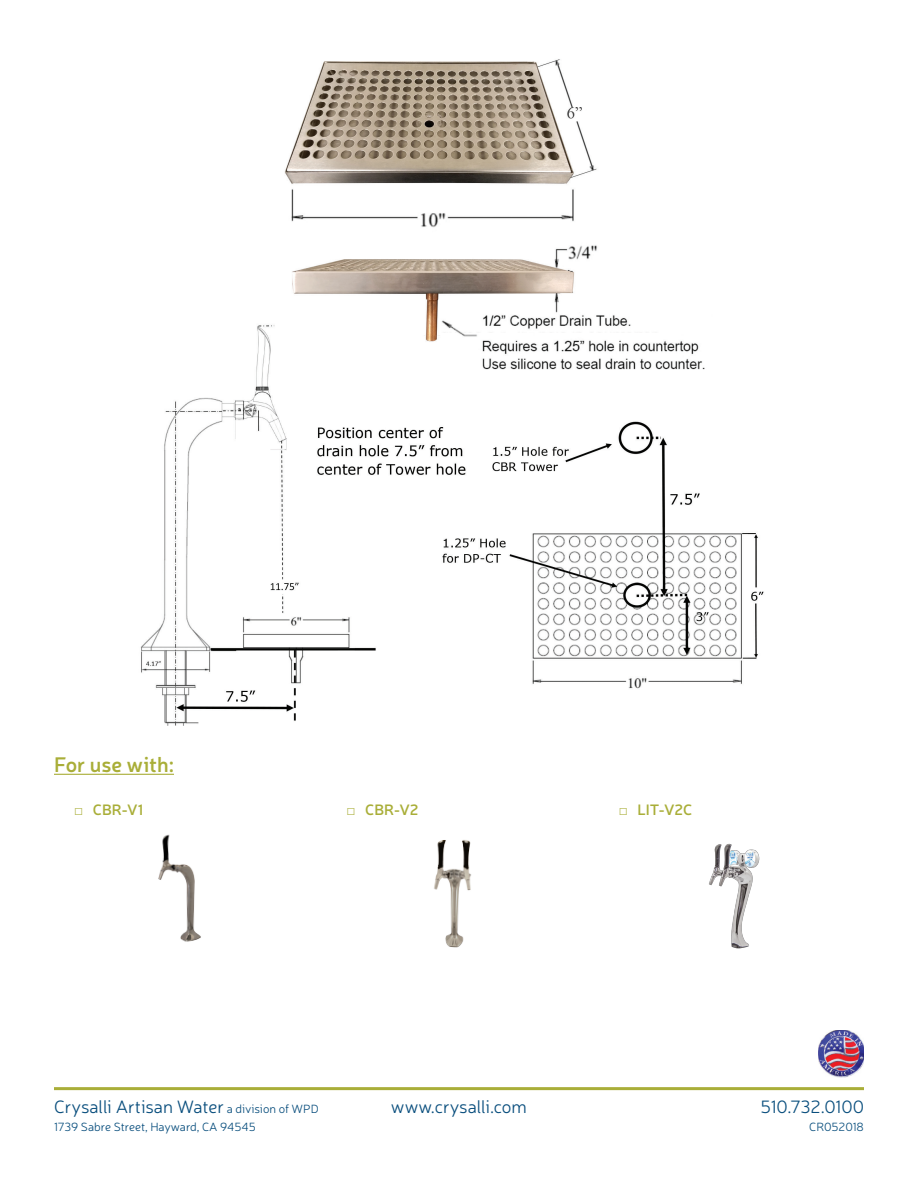
<style>
.page{position:relative;width:918px;height:1188px;background:#fff}
.page>*{position:absolute;margin:0;border:0;box-sizing:border-box;transform-origin:0 0}
.t1{font:600 21px "Neris";color:#a9ae38}
.t2{font:300 18px "Neris";color:#094e7d}
.t3{font:600 15px "Neris";color:#a9ae38}
.t4{font:300 12px "Neris";letter-spacing:-.005em;color:#094e7d}
.s1{font-family:"Arial";font-weight:700}
.s2{font-size:12px}
</style>
<div class="page">
<hr style="left:54px;top:1087px;width:810px;height:3px;background:#a9ae38">
<hr style="left:54px;top:774px;width:120px;height:1px;background:#a9ae38">
<img style="left:818px;top:1030px;width:46px;height:47px">
<img style="left:158px;top:834px;width:43px;height:108px">
<img style="left:434px;top:840px;width:37px;height:108px">
<img style="left:709px;top:843px;width:51px;height:106px">
<img style="left:140px;top:59px;width:624px;height:667px">
<p class="t1" style="left:54px;top:750px;width:122px">For use with:</p>
<p class="t3" style="left:74px;top:799px;width:70px"><span class="s1">□</span> CBR-V1</p>
<p class="t3" style="left:346px;top:799px;width:74px"><span class="s1">□</span> CBR-V2</p>
<p class="t3" style="left:619px;top:799px;width:75px"><span class="s1">□</span> LIT-V2C</p>
<p class="t2" style="left:54px;top:1095px;width:266px">Crysalli Artisan Water <span class="s2">a division of WPD</span></p>
<p class="t4" style="left:54px;top:1119px;width:203px">1739 Sabre Street, Hayward, CA 94545</p>
<p class="t2" style="left:391px;top:1095px;width:138px">www.crysalli.com</p>
<p class="t2" style="left:760px;top:1095px;width:105px">510.732.0100</p>
<p class="t4" style="left:809px;top:1119px;width:56px">CR052018</p>
</div>
